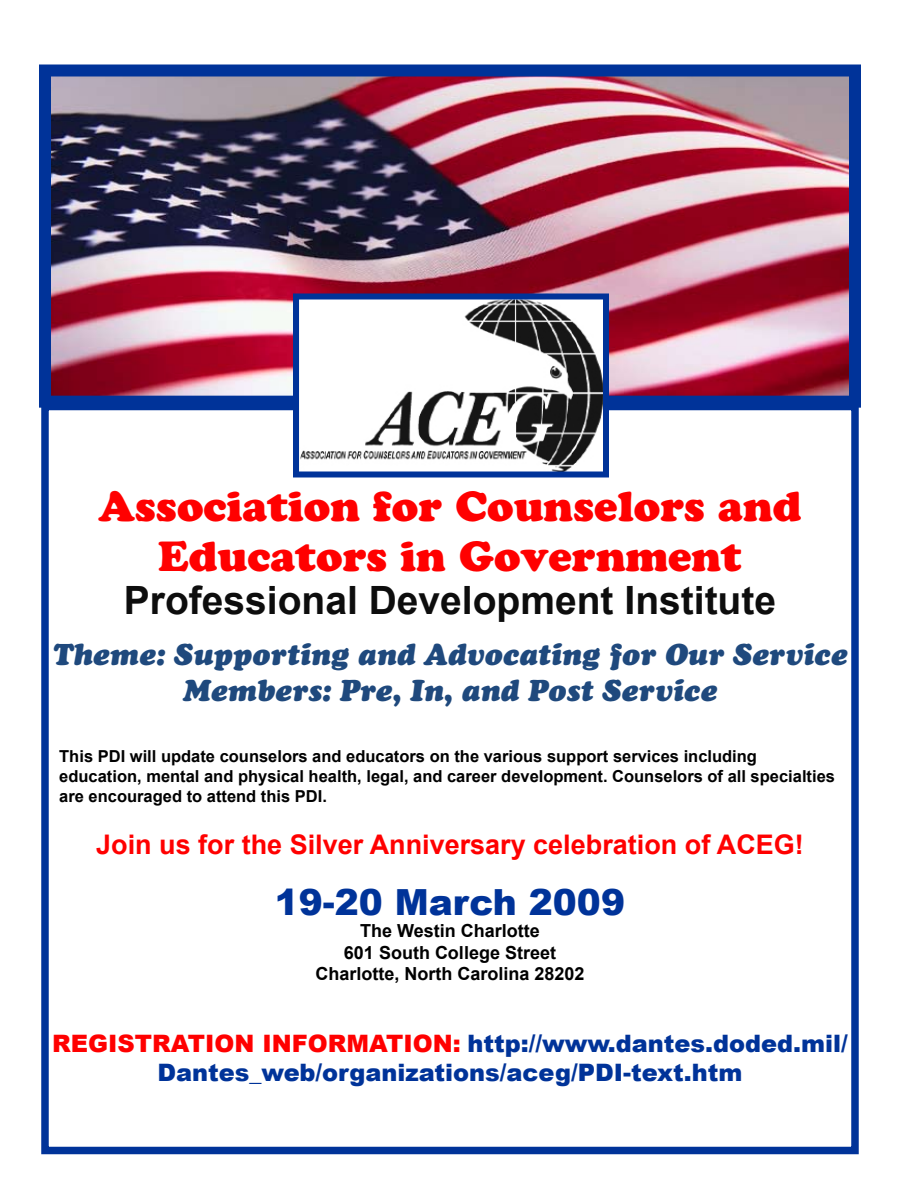
<style>
.page{position:relative;width:918px;height:1188px;background:#fff}
.page>*{position:absolute;margin:0;border:0;box-sizing:border-box;transform-origin:0 0}
.t1{font:42px/50.4px "Cooper Black Std";color:#f00;text-align:center}
.t2{font:700 39px "Arial";color:#0d0d0d}
.t3{font:900 36px "Arial";color:#039}
.t4{font:italic 30px/36px "Cooper Black Std";color:#1f497d;text-align:center}
.t5{font:700 27px "Arial";color:#f00}
.t6{font:900 24px/28.8px "Arial";color:#039;text-align:center}
.t7{font:700 18px/21.6px "Arial";color:#000;text-align:center}
.t8{font:700 16.5px/19.8px "Arial";color:#000}
.s1{color:#f00}
</style>
<div class="page">
<img style="left:52px;top:78px;width:796px;height:317px">
<div style="left:39px;top:65px;width:822px;height:343px;border:12px solid #039"></div>
<div style="left:41px;top:403px;width:818px;height:751px;border:8px solid #039"></div>
<img style="left:300px;top:300px;width:302px;height:170px">
<div style="left:293px;top:293px;width:316px;height:184px;border:6px solid #039"></div>
<h1 class="t1" style="left:98px;top:481px;width:705px">Association for Counselors and<br>Educators in Government</h1>
<h2 class="t2" style="left:124px;top:575px;width:654px">Professional Development Institute</h2>
<h3 class="t4" style="left:53px;top:636px;width:796px">Theme: Supporting and Advocating for Our Service<br>Members: Pre, In, and Post Service</h3>
<p class="t8" style="left:59px;top:747px;width:777px">This PDI will update counselors and educators on the various support services including education, mental and physical health, legal, and career development. Counselors of all specialties are encouraged to attend this PDI.</p>
<h3 class="t5" style="left:96px;top:827px;width:709px">Join us for the Silver Anniversary celebration of ACEG!</h3>
<h3 class="t3" style="left:275px;top:876px;width:352px">19-20 March 2009</h3>
<p class="t7" style="left:315px;top:921px;width:271px">The Westin Charlotte<br>601 South College Street<br>Charlotte, North Carolina 28202</p>
<h3 class="t6" style="left:52px;top:1029px;width:797px"><span class="s1">REGISTRATION INFORMATION:</span> http://www.dantes.doded.mil/<br>Dantes_web/organizations/aceg/PDI-text.htm</h3>
</div>
